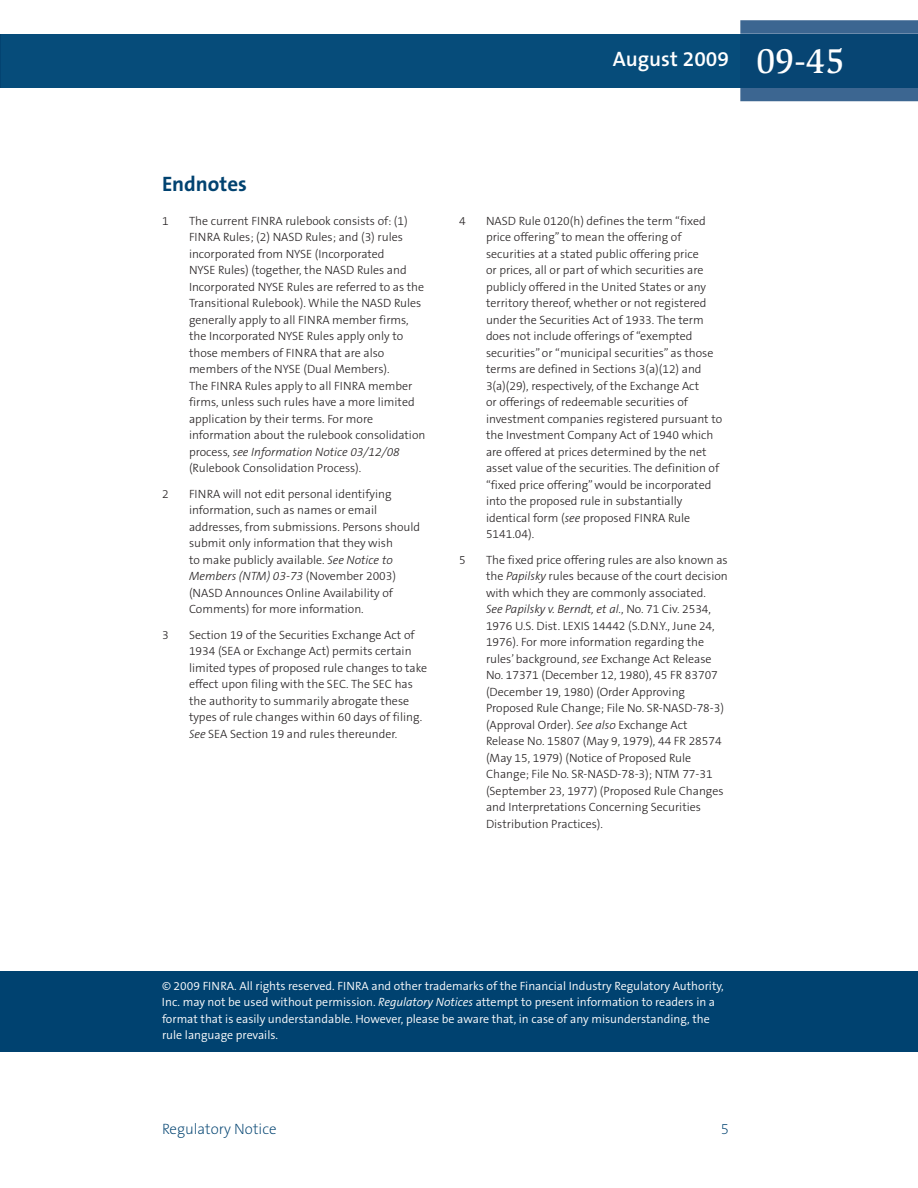
<style>
.page{position:relative;width:918px;height:1188px;background:#fff}
.page>*{position:absolute;margin:0;border:0;box-sizing:border-box;transform-origin:0 0}
.t1{font:500 36px "Slimbach LT";color:#fff}
.t2{font:600 21px "The Sans B6";color:#fff}
.t3{font:700 21px "The Sans B7";color:#004270}
.t4{font:200 15px "The Sans B2";color:#004270}
.t5{font:300 12px/16.5px "The Sans B3";color:#231f20}
.t6{font:300 12px/16.5px "The Sans B4";color:#fff}
.s1{font-style:italic}
</style>
<div class="page">
<div style="left:0;top:34px;width:740px;height:54px;background:#064c7a"></div>
<svg style="left:740px;top:20px;width:178px;height:81px;background:#3f6993"></svg>
<div style="left:740px;top:34px;width:178px;height:54px;background:#074573"></div>
<div style="left:0;top:971px;width:918px;height:81px;background:#004270"></div>
<hr style="left:0;top:34px;width:1px;height:54px;background:#034371">
<h2 class="t2" style="left:613px;top:48px;width:118px">August 2009</h2>
<h1 class="t1" style="left:756px;top:47px;width:90px">09-45</h1>
<h2 class="t3" style="left:162px;top:173px;width:86px">Endnotes</h2>
<p class="t5" style="left:162px;top:213px;width:8px">1</p>
<p class="t5" style="left:189px;top:213px;width:238px">The current FINRA rulebook consists of: (1)<br>FINRA Rules; (2) NASD Rules; and (3) rules incorporated from NYSE (Incorporated<br>NYSE Rules) (together, the NASD Rules and Incorporated NYSE Rules are referred to as the Transitional Rulebook). While the NASD Rules generally apply to all FINRA member firms, the Incorporated NYSE Rules apply only to those members of FINRA that are also members of the NYSE (Dual Members).<br>The FINRA Rules apply to all FINRA member firms, unless such rules have a more limited application by their terms. For more information about the rulebook consolidation process, <span class="s1">see Information Notice 03/12/08 </span>(Rulebook Consolidation Process).</p>
<p class="t5" style="left:162px;top:486px;width:8px">2</p>
<p class="t5" style="left:189px;top:486px;width:233px">FINRA will not edit personal identifying information, such as names or email addresses, from submissions. Persons should submit only information that they wish<br>to make publicly available. <span class="s1">See Notice to Members (NTM) 03-73</span> (November 2003) (NASD Announces Online Availability of Comments) for more information.</p>
<p class="t5" style="left:162px;top:627px;width:8px">3</p>
<p class="t5" style="left:189px;top:627px;width:240px">Section 19 of the Securities Exchange Act of 1934 (SEA or Exchange Act) permits certain limited types of proposed rule changes to take effect upon filing with the SEC. The SEC has the authority to summarily abrogate these types of rule changes within 60 days of filing.<br><span class="s1">See</span> SEA Section 19 and rules thereunder.</p>
<p class="t5" style="left:459px;top:213px;width:8px">4</p>
<p class="t5" style="left:486px;top:213px;width:238px">NASD Rule 0120(h) defines the term “fixed price offering”to mean the offering of securities at a stated public offering price<br>or prices, all or part of which securities are publicly offered in the United States or any territory thereof, whether or not registered under the Securities Act of 1933. The term does not include offerings of “exempted securities” or “municipal securities” as those terms are defined in Sections 3(a)(12) and 3(a)(29), respectively, of the Exchange Act<br>or offerings of redeemable securities of investment companies registered pursuant to the Investment Company Act of 1940 which are offered at prices determined by the net asset value of the securities. The definition of “fixed price offering”would be incorporated into the proposed rule in substantially identical form (<span class="s1">see</span> proposed FINRA Rule 5141.04).</p>
<p class="t5" style="left:459px;top:552px;width:8px">5</p>
<p class="t5" style="left:486px;top:552px;width:243px">The fixed price offering rules are also known as the <span class="s1">Papilsky</span> rules because of the court decision with which they are commonly associated.<br><span class="s1">See Papilsky v. Berndt, et al.</span>, No. 71 Civ. 2534, 1976 U.S. Dist. LEXIS 14442 (S.D.N.Y., June 24, 1976). For more information regarding the rules’ background, <span class="s1">see</span> Exchange Act Release No. 17371 (December 12, 1980), 45 FR 83707 (December 19, 1980) (Order Approving Proposed Rule Change; File No. SR-NASD-78-3) (Approval Order). <span class="s1">See also</span> Exchange Act Release No. 15807 (May 9, 1979), 44 FR 28574 (May 15, 1979) (Notice of Proposed Rule Change; File No. SR-NASD-78-3); NTM 77-31 (September 23, 1977) (Proposed Rule Changes and Interpretations Concerning Securities Distribution Practices).</p>
<p class="t6" style="left:162px;top:978px;width:563px">© 2009 FINRA. All rights reserved. FINRA and other trademarks of the Financial Industry Regulatory Authority, Inc. may not be used without permission. <span class="s1">Regulatory Notices</span> attempt to present information to readers in a format that is easily understandable. However, please be aware that, in case of any misunderstanding, the rule language prevails.</p>
<p class="t4" style="left:162px;top:1121px;width:116px">Regulatory Notice</p>
<p class="t4" style="left:721px;top:1121px;width:10px">5</p>
</div>
